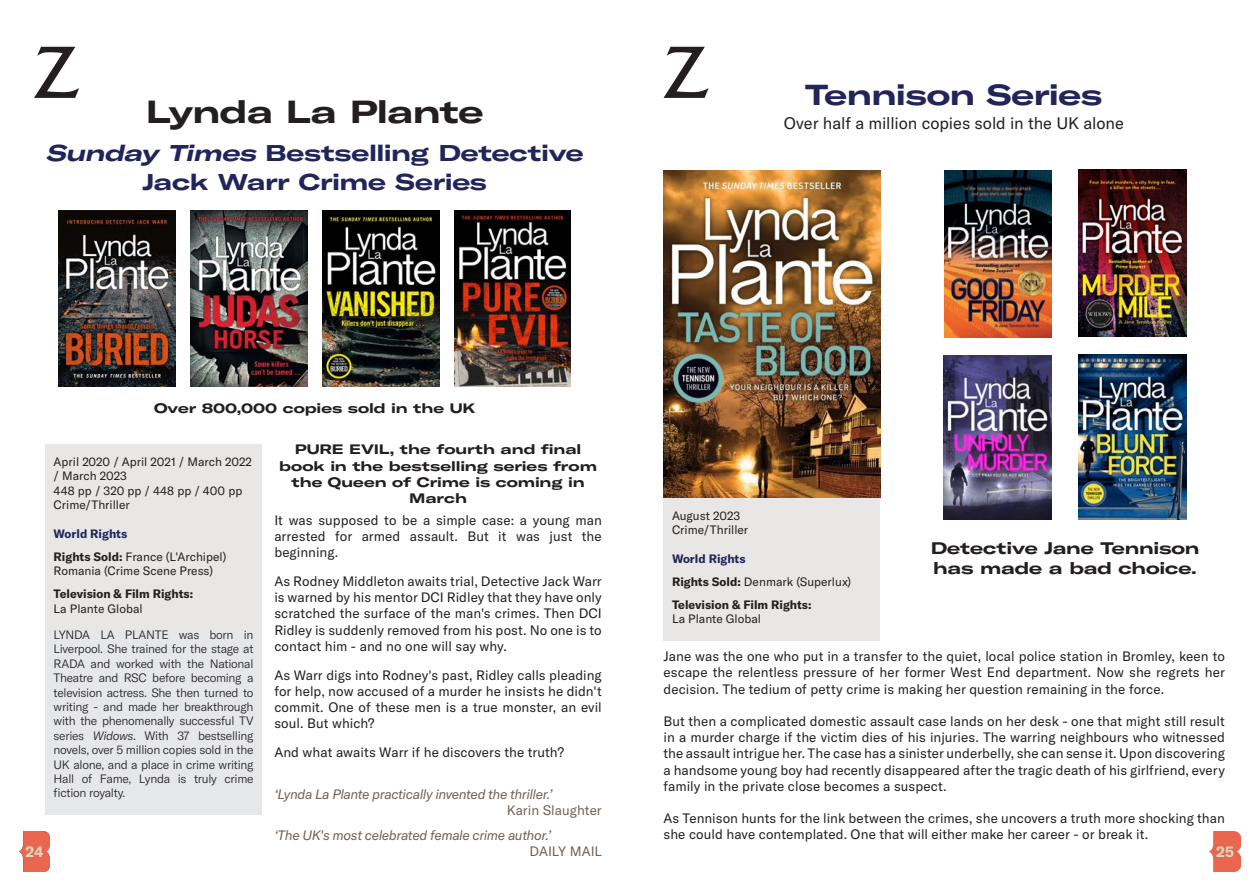
<style>
.page{position:relative;width:1259px;height:893px;background:#fff}
.page>*{position:absolute;margin:0;border:0;box-sizing:border-box;transform-origin:0 0}
.Heading_1{font:31.5px "GT America Exp Bd";letter-spacing:-.025em;color:#231f20}
.Heading_2{font:28.5px "GT America Exp Bd";letter-spacing:-.015em;color:#212559}
.Heading_2-2{font:22.5px/28.5px "GT America Exp Bd";letter-spacing:-.015em;color:#212559;text-align:center}
.t1{font:16.5px/19.8px "GT America Exp Bd";letter-spacing:-.01em;color:#231f20}
.t2{font:16.5px "GT America";letter-spacing:-.005em;color:#231f20}
.t3{font:700 15px "GT America";color:#d8d7c2}
.t4{font:13.5px/16.2px "GT America";letter-spacing:.005em;color:#231f20;text-align:justify}
.t5{font:13.5px/16.2px "GT America Exp Bd";color:#231f20;text-align:center}
.Quote__Text{font:italic 13.5px "GT America";letter-spacing:-.03em;color:#6e6259}
.Quote__Author_Source{font:13.5px "GT America";color:#6e6259}
.Panel__Author_biogra{font:300 12px/14.4px "GT America";letter-spacing:-.025em;color:#231f20;text-align:justify}
.Panel__Text{font:12px/14.4px "GT America";color:#231f20}
.Panel__Heading{font:12px/14.4px "GT America";color:#231f20}
.Panel__Heading-2{font:700 12px "GT America";color:#231f20}
.Panel__Text-2{font:700 12px "GT America";color:#212559}
.s1{font-style:italic}
.s2{font-weight:700}
</style>
<div class="page">
<img style="left:1209px;top:831px;width:31px;height:40px">
<img style="left:19px;top:831px;width:31px;height:40px">
<img style="left:190px;top:210px;width:117px;height:177px">
<img style="left:59px;top:210px;width:116px;height:177px">
<img style="left:322px;top:210px;width:117px;height:177px">
<img style="left:454px;top:210px;width:117px;height:177px">
<div style="left:663px;top:498px;width:217px;height:142px;background:#e8e7e5"></div>
<img style="left:943px;top:356px;width:108px;height:164px">
<img style="left:944px;top:171px;width:107px;height:167px">
<img style="left:1078px;top:170px;width:108px;height:167px">
<img style="left:1078px;top:355px;width:108px;height:165px">
<img style="left:663px;top:170px;width:217px;height:327px">
<div style="left:45px;top:444px;width:217px;height:186px;background:#e8e7e5"></div>
<div style="left:45px;top:630px;width:217px;height:184px;background:#e6e7e9"></div>
<svg style="left:34px;top:47px;width:45px;height:51px"></svg>
<svg style="left:663px;top:47px;width:45px;height:51px"></svg>
<p class="Heading_1" style="left:146px;top:92px;width:339px">Lynda La Plante</p>
<p class="Heading_2-2" style="left:46px;top:138px;width:539px"><span class="s1">Sunday Times</span> Bestselling Detective<br>Jack Warr Crime Series</p>
<p class="t5" style="left:154px;top:400px;width:323px">Over 800,000 copies sold in the UK</p>
<p class="Heading_2" style="left:805px;top:77px;width:299px">Tennison Series</p>
<p class="t2" style="left:784px;top:114px;width:342px">Over half a million copies sold in the UK alone</p>
<p class="t5" style="left:279px;top:441px;width:319px">PURE EVIL, the fourth and final book in the bestselling series from the Queen of Crime is coming in<br>March</p>
<p class="Panel__Text" style="left:54px;top:455px;width:200px">April 2020 / April 2021 / March 2022 / March 2023</p>
<p class="Panel__Text" style="left:54px;top:483px;width:190px">448 pp / 320 pp / 448 pp / 400 pp</p>
<p class="Panel__Text" style="left:54px;top:498px;width:78px">Crime/Thriller</p>
<p class="Panel__Text-2" style="left:54px;top:526px;width:75px">World Rights</p>
<p class="Panel__Heading" style="left:54px;top:549px;width:174px"><span class="s2">Rights Sold:</span> France (L'Archipel)<br>Romania (Crime Scene Press)</p>
<p class="Panel__Heading-2" style="left:54px;top:586px;width:141px">Television &amp; Film Rights:</p>
<p class="Panel__Text" style="left:54px;top:601px;width:91px">La Plante Global</p>
<p class="Panel__Author_biogra" style="left:54px;top:628px;width:201px">LYNDA LA PLANTE was born in Liverpool. She trained for the stage at RADA and worked with the National Theatre and RSC before becoming a television actress. She then turned to writing - and made her breakthrough with the phenomenally successful TV series <span class="s1">Widows</span>. With 37 bestselling novels, over 5 million copies sold in the UK alone, and a place in crime writing Hall of Fame, Lynda is truly crime fiction royalty.</p>
<p class="Panel__Text" style="left:672px;top:508px;width:70px">August 2023</p>
<p class="Panel__Text" style="left:672px;top:523px;width:78px">Crime/Thriller</p>
<p class="Panel__Text-2" style="left:672px;top:551px;width:75px">World Rights</p>
<p class="Panel__Heading" style="left:672px;top:575px;width:181px"><span class="s2">Rights Sold:</span> Denmark (Superlux)</p>
<p class="Panel__Heading-2" style="left:672px;top:597px;width:141px">Television &amp; Film Rights:</p>
<p class="Panel__Text" style="left:672px;top:612px;width:91px">La Plante Global</p>
<p class="t4" style="left:274px;top:512px;width:329px">It was supposed to be a simple case: a young man arrested for armed assault. But it was just the beginning.</p>
<p class="t4" style="left:274px;top:573px;width:329px">As Rodney Middleton awaits trial, Detective Jack Warr is warned by his mentor DCI Ridley that they have only scratched the surface of the man's crimes. Then DCI Ridley is suddenly removed from his post. No one is to contact him - and no one will say why.</p>
<p class="t4" style="left:274px;top:667px;width:329px">As Warr digs into Rodney's past, Ridley calls pleading for help, now accused of a murder he insists he didn't commit. One of these men is a true monster, an evil soul. But which?</p>
<p class="t4" style="left:274px;top:744px;width:291px">And what awaits Warr if he discovers the truth?</p>
<p class="t1" style="left:930px;top:538px;width:270px">Detective Jane Tennison has made a bad choice.</p>
<p class="t4" style="left:663px;top:648px;width:563px">Jane was the one who put in a transfer to the quiet, local police station in Bromley, keen to escape the relentless pressure of her former West End department. Now she regrets her decision. The tedium of petty crime is making her question remaining in the force.</p>
<p class="t4" style="left:663px;top:713px;width:563px">But then a complicated domestic assault case lands on her desk - one that might still result in a murder charge if the victim dies of his injuries. The warring neighbours who witnessed the assault intrigue her. The case has a sinister underbelly, she can sense it. Upon discovering a handsome young boy had recently disappeared after the tragic death of his girlfriend, every family in the private close becomes a suspect.</p>
<p class="t4" style="left:663px;top:810px;width:563px">As Tennison hunts for the link between the crimes, she uncovers a truth more shocking than she could have contemplated. One that will either make her career - or break it.</p>
<p class="Quote__Text" style="left:274px;top:786px;width:280px">‘Lynda La Plante practically invented the thriller.’</p>
<p class="Quote__Author_Source" style="left:507px;top:803px;width:97px">Karin Slaughter</p>
<p class="Quote__Text" style="left:274px;top:827px;width:278px">‘The UK's most celebrated female crime author.’</p>
<p class="Quote__Author_Source" style="left:529px;top:843px;width:74px">DAILY MAIL</p>
<p class="t3" style="left:25px;top:842px;width:20px">24</p>
<p class="t3" style="left:1216px;top:842px;width:19px">25</p>
</div>
